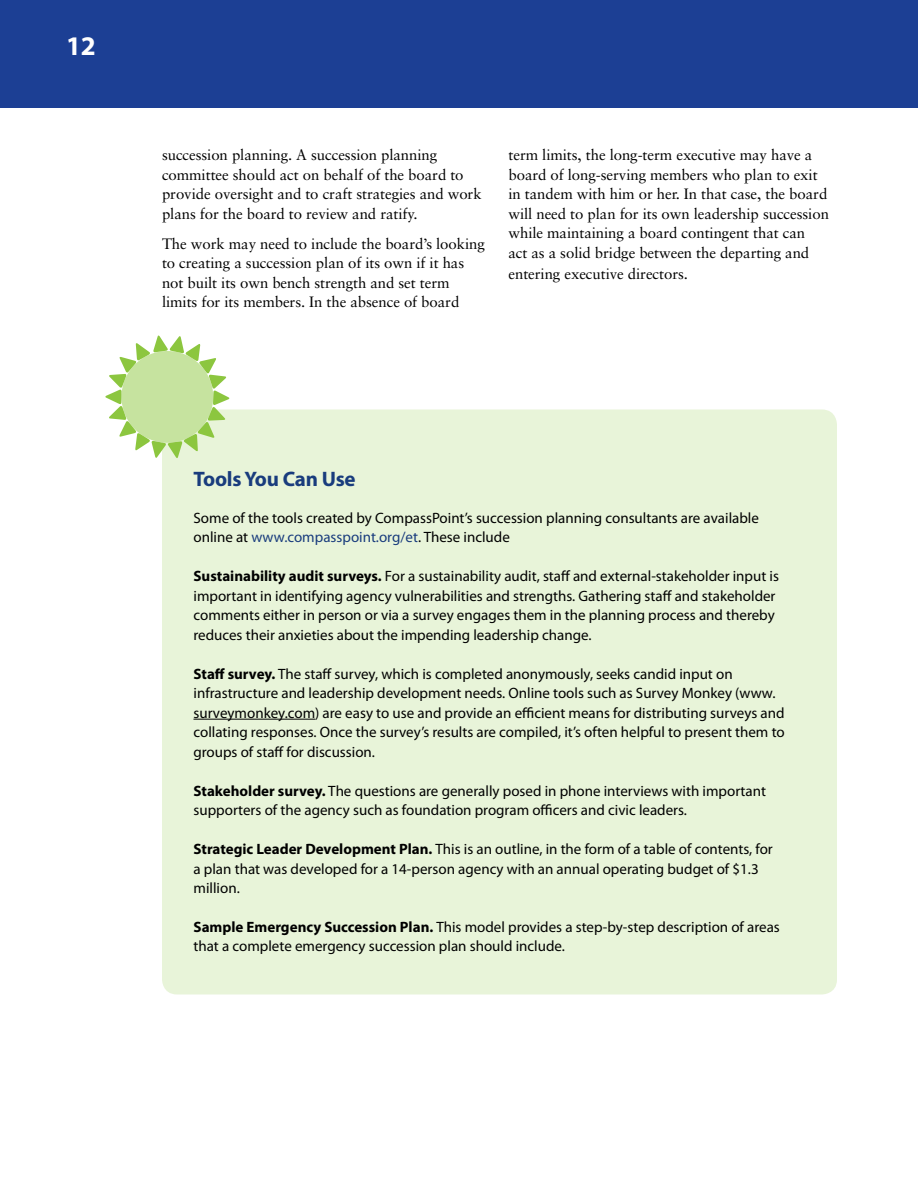
<style>
.page{position:relative;width:918px;height:1188px;background:#fff}
.page>*{position:absolute;margin:0;border:0;box-sizing:border-box;transform-origin:0 0}
.t1{font:700 27px "Myriad Pro";color:#fff}
.t2{font:700 21px "Myriad Pro";letter-spacing:-.01em;color:#1c3f94}
.t3{font:15px/19.5px "Myriad Pro";color:#000}
.t4{font:15px/19.5px "Sabon";letter-spacing:-.005em;color:#000}
.s1{color:#1c3f94}
.s2{font-weight:700}
</style>
<div class="page">
<div style="left:0;top:0;width:918px;height:108px;background:#1c3f94"></div>
<div style="left:162px;top:409px;width:675px;height:585px;background:#e8f4d9;border-radius:15px"></div>
<hr style="left:194px;top:719px;width:121px;height:1px;background:#000">
<svg style="left:105px;top:335px;width:126px;height:123px"></svg>
<h1 class="t1" style="left:66px;top:29px;width:31px">12</h1>
<p class="t4" style="left:162px;top:145px;width:321px">succession planning. A succession planning committee should act on behalf of the board to provide oversight and to craft strategies and work plans for the board to review and ratify.</p>
<p class="t4" style="left:162px;top:234px;width:324px">The work may need to include the board’s looking to creating a succession plan of its own if it has not built its own bench strength and set term limits for its members. In the absence of board</p>
<p class="t4" style="left:508px;top:145px;width:322px">term limits, the long-term executive may have a board of long-serving members who plan to exit in tandem with him or her. In that case, the board will need to plan for its own leadership succession while maintaining a board contingent that can<br>act as a solid bridge between the departing and</p>
<p class="t4" style="left:508px;top:264px;width:181px">entering executive directors.</p>
<h2 class="t2" style="left:194px;top:465px;width:164px">Tools You Can Use</h2>
<p class="t3" style="left:194px;top:508px;width:567px">Some of the tools created by CompassPoint’s succession planning consultants are available online at <span class="s1">www.compasspoint.org/et</span>. These include</p>
<p class="t3" style="left:194px;top:566px;width:587px"><span class="s2">Sustainability audit surveys.</span> For a sustainability audit, staff and external-stakeholder input is important in identifying agency vulnerabilities and strengths. Gathering staff and stakeholder comments either in person or via a survey engages them in the planning process and thereby reduces their anxieties about the impending leadership change.</p>
<p class="t3" style="left:194px;top:664px;width:593px"><span class="s2">Staff survey.</span> The staff survey, which is completed anonymously, seeks candid input on infrastructure and leadership development needs. Online tools such as Survey Monkey (www. surveymonkey.com) are easy to use and provide an efficient means for distributing surveys and collating responses. Once the survey’s results are compiled, it’s often helpful to present them to groups of staff for discussion.</p>
<p class="t3" style="left:194px;top:781px;width:574px"><span class="s2">Stakeholder survey.</span> The questions are generally posed in phone interviews with important supporters of the agency such as foundation program officers and civic leaders.</p>
<p class="t3" style="left:194px;top:839px;width:581px"><span class="s2">Strategic Leader Development Plan.</span> This is an outline, in the form of a table of contents, for a plan that was developed for a 14-person agency with an annual operating budget of $1.3 million.</p>
<p class="t3" style="left:194px;top:917px;width:588px"><span class="s2">Sample Emergency Succession Plan.</span> This model provides a step-by-step description of areas that a complete emergency succession plan should include.</p>
</div>
